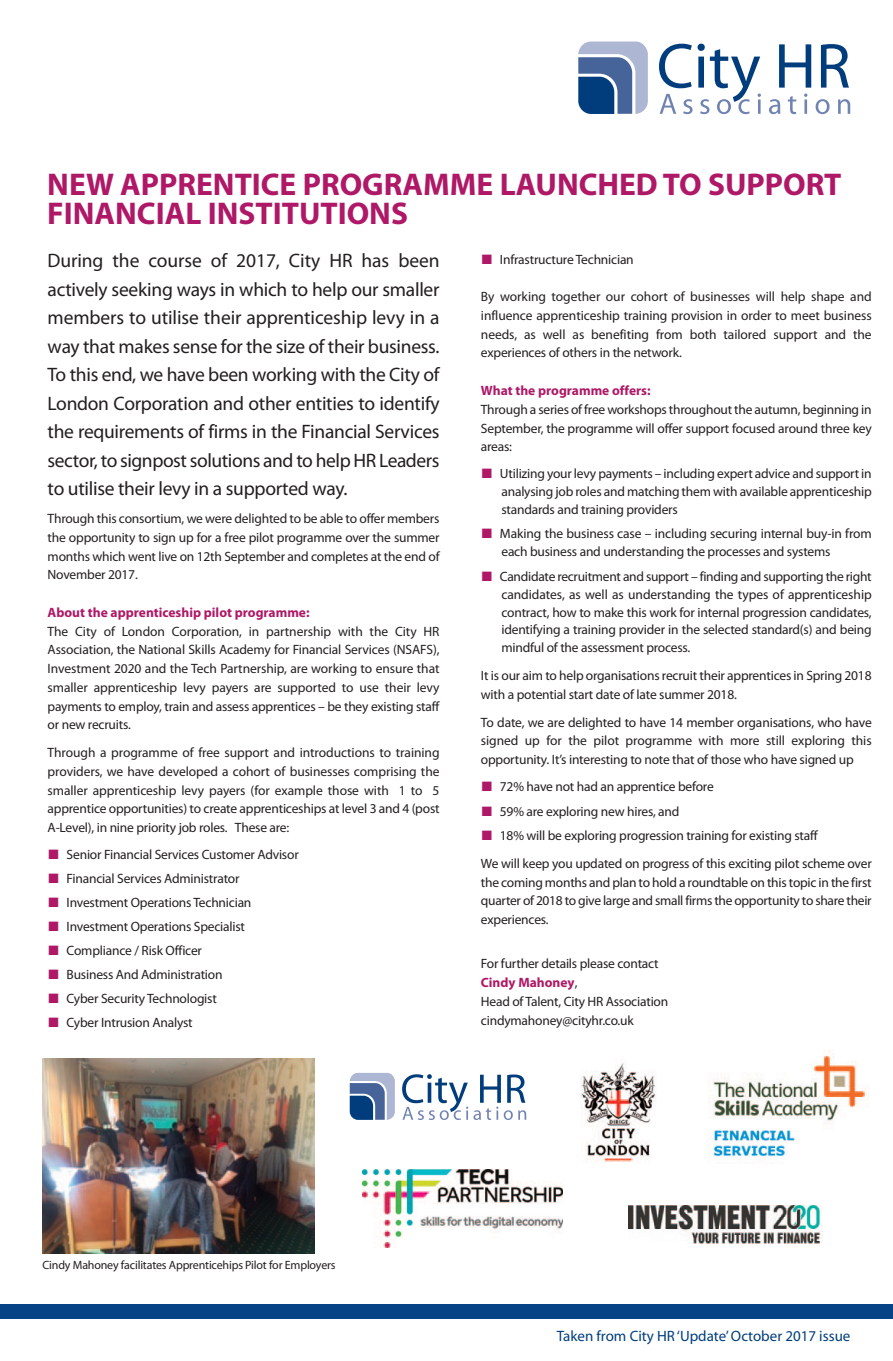
<style>
.page{position:relative;width:893px;height:1361px;background:#fff}
.page>*{position:absolute;margin:0;border:0;box-sizing:border-box;transform-origin:0 0}
.t1{font:700 31.5px/28.8px "Myriad";color:#af1866}
.t2{font:19.5px/28.5px "Myriad Pro";letter-spacing:-.015em;color:#231f20;text-align:justify}
.t3{font:15px "Myriad";color:#013d7d}
.t4{font:13.5px/18.8px "Myriad Pro";letter-spacing:-.015em;color:#231f20;text-align:justify}
.t5{font:700 13.5px "Myriad Pro";color:#af1866}
.t6{font:12px "Myriad Pro";letter-spacing:-.015em;color:#231f20}
.s1{color:#af1866}
.s2{font-weight:700;color:#af1866}
</style>
<div class="page">
<svg style="left:578px;top:42px;width:70px;height:72px;background:#6f89b3"></svg>
<svg style="left:779px;top:44px;width:32px;height:44px"></svg>
<svg style="left:821px;top:44px;width:28px;height:44px"></svg>
<svg style="left:659px;top:44px;width:102px;height:70px"></svg>
<svg style="left:769px;top:99px;width:11px;height:15px"></svg>
<svg style="left:788px;top:96px;width:8px;height:18px"></svg>
<hr style="left:804px;top:99px;width:3px;height:15px;background:#7183b1">
<svg style="left:816px;top:99px;width:14px;height:15px"></svg>
<svg style="left:838px;top:99px;width:12px;height:15px"></svg>
<div style="left:0;top:1304px;width:893px;height:14px;background:#054286"></div>
<img style="left:43px;top:1058px;width:272px;height:195px">
<svg style="left:350px;top:1073px;width:45px;height:47px;background:#6f8ab3"></svg>
<svg style="left:402px;top:1074px;width:124px;height:46px"></svg>
<img style="left:709px;top:1049px;width:160px;height:110px">
<img style="left:628px;top:1206px;width:195px;height:37px">
<img style="left:362px;top:1170px;width:201px;height:77px">
<img style="left:581px;top:1059px;width:75px;height:104px">
<h1 class="t1" style="left:47px;top:173px;width:796px">NEW APPRENTICE PROGRAMME LAUNCHED TO SUPPORT<br>FINANCIAL INSTITUTIONS</h1>
<p class="t2" style="left:48px;top:248px;width:393px">During the course of 2017, City HR has been actively seeking ways in which to help our smaller members to utilise their apprenticeship levy in a way that makes sense for the size of their business.<br>To this end, we have been working with the City of London Corporation and other entities to identify the requirements of firms in the Financial Services sector, to signpost solutions and to help HR Leaders to utilise their levy in a supported way.</p>
<p class="t4" style="left:48px;top:510px;width:393px">Through this consortium, we were delighted to be able to offer members the opportunity to sign up for a free pilot programme over the summer months which went live on 12th September and completes at the end of November 2017.</p>
<p class="t5" style="left:48px;top:607px;width:263px">About the apprenticeship pilot programme:</p>
<p class="t4" style="left:48px;top:623px;width:393px">The City of London Corporation, in partnership with the City HR Association, the National Skills Academy for Financial Services (NSAFS), Investment 2020 and the Tech Partnership, are working to ensure that smaller apprenticeship levy payers are supported to use their levy payments to employ, train and assess apprentices – be they existing staff or new recruits.</p>
<p class="t4" style="left:48px;top:744px;width:393px">Through a programme of free support and introductions to training providers, we have developed a cohort of businesses comprising the smaller apprenticeship levy payers (for example those with 1 to 5 apprentice opportunities) to create apprenticeships at level 3 and 4 (post A-Level), in nine priority job roles. These are:</p>
<p class="t4" style="left:48px;top:846px;width:252px"><span class="s1">■</span> Senior Financial Services Customer Advisor</p>
<p class="t4" style="left:48px;top:870px;width:193px"><span class="s1">■</span> Financial Services Administrator</p>
<p class="t4" style="left:48px;top:894px;width:205px"><span class="s1">■</span> Investment Operations Technician</p>
<p class="t4" style="left:48px;top:918px;width:198px"><span class="s1">■</span> Investment Operations Specialist</p>
<p class="t4" style="left:48px;top:942px;width:155px"><span class="s1">■</span> Compliance / Risk Officer</p>
<p class="t4" style="left:48px;top:966px;width:176px"><span class="s1">■</span> Business And Administration</p>
<p class="t4" style="left:48px;top:990px;width:170px"><span class="s1">■</span> Cyber Security Technologist</p>
<p class="t4" style="left:48px;top:1014px;width:146px"><span class="s1">■</span> Cyber Intrusion Analyst</p>
<p class="t4" style="left:482px;top:251px;width:154px"><span class="s1">■</span> Infrastructure Technician</p>
<p class="t4" style="left:481px;top:288px;width:392px">By working together our cohort of businesses will help shape and influence apprenticeship training provision in order to meet business needs, as well as benefiting from both tailored support and the experiences of others in the network.</p>
<p class="t5" style="left:481px;top:385px;width:171px">What the programme offers:</p>
<p class="t4" style="left:481px;top:401px;width:392px">Through a series of free workshops throughout the autumn, beginning in September, the programme will offer support focused around three key areas:</p>
<p class="t4" style="left:501px;top:466px;width:372px;line-height:17.9px;text-indent:-20px"><span class="s1">■</span> Utilizing your levy payments – including expert advice and support in analysing job roles and matching them with available apprenticeship standards and training providers</p>
<p class="t4" style="left:501px;top:526px;width:372px;line-height:17.9px;text-indent:-20px"><span class="s1">■</span> Making the business case – including securing internal buy-in from each business and understanding the processes and systems</p>
<p class="t4" style="left:501px;top:568px;width:372px;line-height:17.9px;text-indent:-20px"><span class="s1">■</span> Candidate recruitment and support – finding and supporting the right candidates, as well as understanding the types of apprenticeship contract, how to make this work for internal progression candidates, identifying a training provider in the selected standard(s) and being mindful of the assessment process.</p>
<p class="t4" style="left:481px;top:667px;width:392px">It is our aim to help organisations recruit their apprentices in Spring 2018 with a potential start date of late summer 2018.</p>
<p class="t4" style="left:481px;top:714px;width:392px">To date, we are delighted to have 14 member organisations, who have signed up for the pilot programme with more still exploring this opportunity. It’s interesting to note that of those who have signed up</p>
<p class="t4" style="left:482px;top:778px;width:234px"><span class="s1">■</span> 72% have not had an apprentice before</p>
<p class="t4" style="left:482px;top:802px;width:199px"><span class="s1">■</span> 59% are exploring new hires, and</p>
<p class="t4" style="left:481px;top:823px;width:392px;line-height:27.8px"><span class="s1">■</span> 18% will be exploring progression training for existing staff<br>We will keep you updated on progress of this exciting pilot scheme over</p>
<p class="t4" style="left:481px;top:874px;width:392px">the coming months and plan to hold a roundtable on this topic in the first quarter of 2018 to give large and small firms the opportunity to share their experiences.</p>
<p class="t4" style="left:481px;top:955px;width:189px;text-align:left">For further details please contact<br><span class="s2">Cindy Mahoney</span>,<br>Head of Talent, City HR Association cindymahoney@cityhr.co.uk</p>
<p class="t6" style="left:43px;top:1260px;width:295px">Cindy Mahoney facilitates Apprenticehips Pilot for Employers</p>
<p class="t3" style="left:557px;top:1330px;width:295px">Taken from City HR ‘Update’ October 2017 issue</p>
</div>
